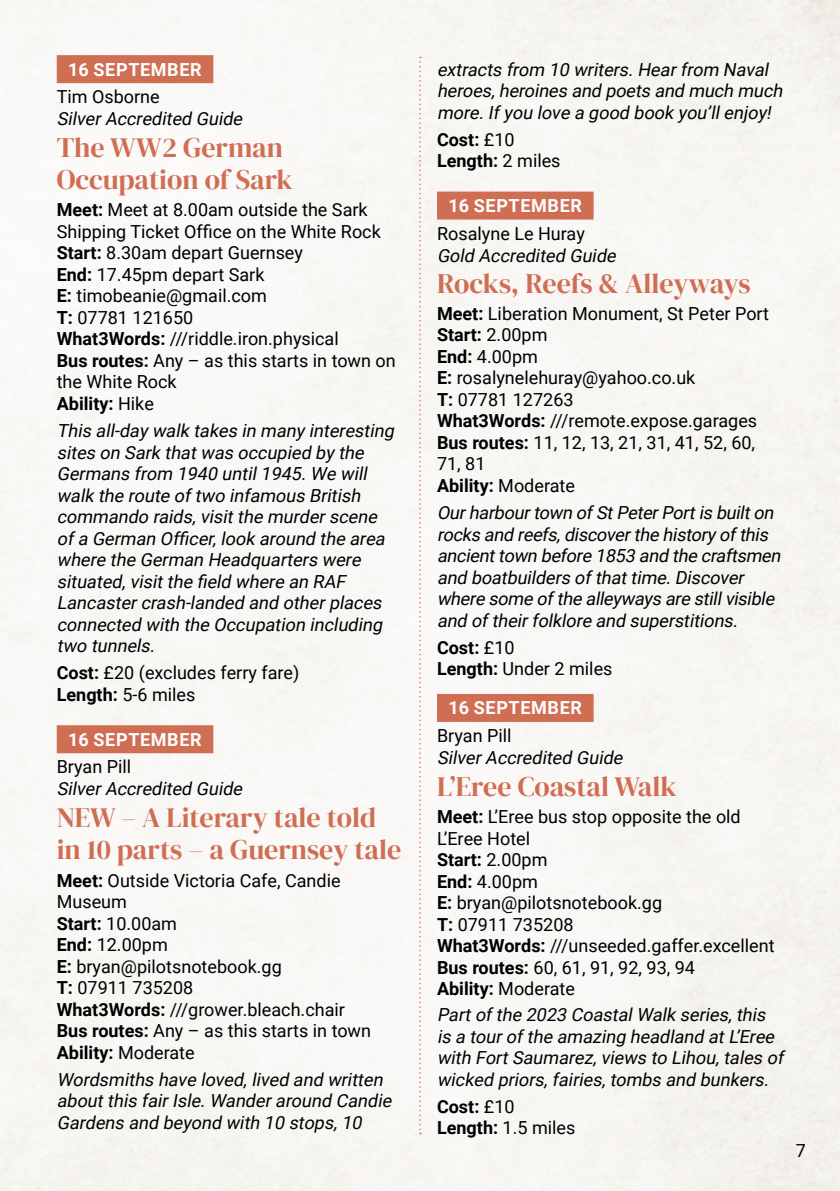
<style>
.page{position:relative;width:840px;height:1191px;background:#fff}
.page>*{position:absolute;margin:0;border:0;box-sizing:border-box;transform-origin:0 0}
.t1{font:28px/32px "DM Serif Display";color:#d06e54}
.t2{font:italic 18px/21.4px "Roboto";color:#000}
.t3{font:18px/21.4px "Roboto";color:#000}
.t4{font:700 18px "Roboto";letter-spacing:.035em;color:#fff}
.t5{font:700 18px/21.4px "Roboto";color:#000}
.s1{font-weight:700}
.s2{font-weight:400}
</style>
<div class="page">
<div style="left:57px;top:55px;width:156px;height:28px;background:#d06e54"></div>
<div style="left:57px;top:725px;width:156px;height:28px;background:#d06e54"></div>
<div style="left:437px;top:191px;width:156px;height:28px;background:#d06e54"></div>
<div style="left:437px;top:694px;width:156px;height:28px;background:#d06e54"></div>
<svg style="left:419px;top:57px;width:2px;height:1077px"></svg>
<p class="t4" style="left:68px;top:57px;width:135px">16 SEPTEMBER</p>
<p class="t3" style="left:57px;top:85px;width:104px">Tim Osborne</p>
<p class="t2" style="left:57px;top:107px;width:191px">SilverAccredited Guide</p>
<h1 class="t1" style="left:57px;top:132px;width:237px">The WW2 German<br>Occupation of Sark</h1>
<p class="t3" style="left:57px;top:199px;width:340px"><span class="s1">Meet:</span> Meet at 8.00am outside the Sark<br>Shipping Ticket Office on the White Rock<br><span class="s1">Start:</span> 8.30am depart Guernsey<br><span class="s1">End:</span> 17.45pm depart Sark<br><span class="s1">E:</span> timobeanie@gmail.com<br><span class="s1">T:</span> 07781 121650<br><span class="s1">What3Words:</span> ///riddle.iron.physical<br><span class="s1">Bus routes:</span> Any – as this starts in town on the White Rock<br><span class="s1">Ability:</span> Hike</p>
<p class="t2" style="left:57px;top:419px;width:342px">This all-day walk takes in many interesting sites on Sark thatwas occupied by the Germans from 1940 until1945.We will walk the route oftwo infamous British commando raids,visitthe murderscene ofa German Officer,look around the area where the German Headquarters were situated,visitthe field where an RAF Lancastercrash-landed and otherplaces connected with the Occupation including two tunnels.</p>
<p class="t3" style="left:57px;top:661px;width:244px"><span class="s1">Cost:</span> £20 (excludes ferry fare)<br><span class="s1">Length:</span> 5-6 miles</p>
<p class="t4" style="left:68px;top:726px;width:135px">16 SEPTEMBER</p>
<p class="t3" style="left:57px;top:755px;width:76px">Bryan Pill</p>
<p class="t2" style="left:57px;top:777px;width:191px">SilverAccredited Guide</p>
<h1 class="t1" style="left:57px;top:802px;width:346px">NEW – A Literary tale told in 10 parts – a Guernsey tale</h1>
<p class="t3" style="left:57px;top:868px;width:316px"><span class="s1">Meet:</span> Outside Victoria Cafe, Candie<br>Museum<br><span class="s1">Start:</span> 10.00am<br><span class="s1">End:</span> 12.00pm<br><span class="s1">E:</span> bryan@pilotsnotebook.gg<br><span class="s1">T:</span> 07911 735208<br><span class="s1">What3Words:</span> ///grower.bleach.chair<br><span class="s1">Bus routes:</span> Any – as this starts in town<br><span class="s1">Ability:</span> Moderate</p>
<p class="t2" style="left:57px;top:1068px;width:340px">Wordsmiths have loved,lived and written aboutthis fairIsle.Wanderaround Candie<br>Gardens and beyond with 10 stops,10</p>
<p class="t2" style="left:437px;top:58px;width:351px">extracts from 10 writers.Hearfrom Naval heroes,heroines and poets and much much more.Ifyou love a good book you’llenjoy!</p>
<p class="t5" style="left:437px;top:128px;width:125px">Cost: <span class="s2">£10<br></span>Length: <span class="s2">2 miles</span></p>
<p class="t4" style="left:448px;top:193px;width:135px">16 SEPTEMBER</p>
<p class="t3" style="left:437px;top:222px;width:149px">Rosalyne Le Huray</p>
<p class="t2" style="left:437px;top:244px;width:184px">Gold Accredited Guide</p>
<h1 class="t1" style="left:437px;top:267px;width:315px">Rocks, Reefs &amp; Alleyways</h1>
<p class="t3" style="left:437px;top:302px;width:333px"><span class="s1">Meet:</span> Liberation Monument, St Peter Port<br><span class="s1">Start:</span> 2.00pm<br><span class="s1">End:</span> 4.00pm<br><span class="s1">E:</span> rosalynelehuray@yahoo.co.uk<br><span class="s1">T:</span> 07781 127263<br><span class="s1">What3Words:</span> ///remote.expose.garages<br><span class="s1">Bus routes:</span> 11, 12, 13, 21, 31, 41, 52, 60,<br>71, 81<br><span class="s1">Ability:</span> Moderate</p>
<p class="t2" style="left:437px;top:501px;width:349px">Ourharbourtown ofStPeterPortis builton rocks and reefs,discoverthe historyofthis ancienttown before 1853 and the craftsmen and boatbuilders ofthattime.Discover where some ofthe alleyways are stillvisible and oftheirfolklore and superstitions.</p>
<p class="t3" style="left:437px;top:636px;width:177px"><span class="s1">Cost:</span> £10<br><span class="s1">Length:</span> Under 2 miles</p>
<p class="t4" style="left:448px;top:695px;width:135px">16 SEPTEMBER</p>
<p class="t3" style="left:437px;top:724px;width:76px">Bryan Pill</p>
<p class="t2" style="left:437px;top:746px;width:191px">SilverAccredited Guide</p>
<h1 class="t1" style="left:437px;top:771px;width:241px">L’Eree Coastal Walk</h1>
<p class="t3" style="left:437px;top:805px;width:339px"><span class="s1">Meet:</span> L’Eree bus stop opposite the old<br>L’Eree Hotel<br><span class="s1">Start:</span> 2.00pm<br><span class="s1">End:</span> 4.00pm<br><span class="s1">E:</span> bryan@pilotsnotebook.gg<br><span class="s1">T:</span> 07911 735208<br><span class="s1">What3Words:</span> ///unseeded.gaffer.excellent<br><span class="s1">Bus routes:</span> 60, 61, 91, 92, 93, 94<br><span class="s1">Ability:</span> Moderate</p>
<p class="t2" style="left:437px;top:1003px;width:352px">Partofthe 2023 CoastalWalk series,this is a tourofthe amazing headland atL’Eree with FortSaumarez,views to Lihou,tales of wicked priors,fairies,tombs and bunkers.</p>
<p class="t5" style="left:437px;top:1095px;width:140px">Cost: <span class="s2">£10<br></span>Length: <span class="s2">1.5 miles</span></p>
<p class="t3" style="left:795px;top:1139px;width:12px">7</p>
</div>
